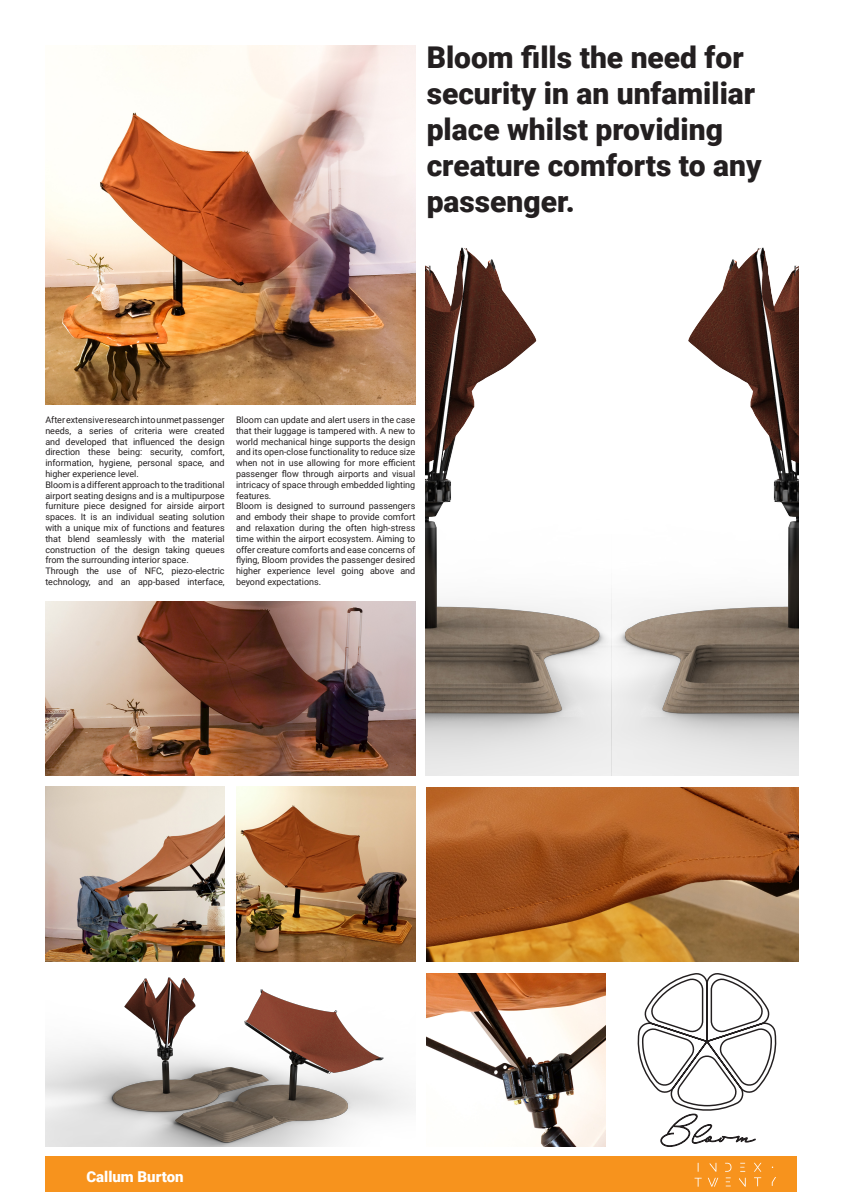
<style>
.page{position:relative;width:842px;height:1192px;background:#fff}
.page>*{position:absolute;margin:0;border:0;box-sizing:border-box;transform-origin:0 0}
.Headline{font:900 30px/36px "Roboto";color:#231f20}
.Pullout_Quote{font:900 15px "Roboto";color:#fff}
.Body_Text{font:9px/10.8px "Roboto";color:#231f20;text-align:justify}
</style>
<div class="page">
<div style="left:45px;top:1157px;width:752px;height:35px;background:#f7931d"></div>
<img style="left:676px;top:1156px;width:121px;height:31px">
<img style="left:45px;top:977px;width:369px;height:170px">
<svg style="left:637px;top:973px;width:140px;height:174px"></svg>
<img style="left:45px;top:45px;width:370px;height:360px">
<img style="left:236px;top:787px;width:179px;height:174px">
<img style="left:45px;top:787px;width:180px;height:174px">
<img style="left:425px;top:247px;width:374px;height:529px">
<img style="left:427px;top:788px;width:372px;height:173px">
<img style="left:427px;top:973px;width:179px;height:174px">
<img style="left:45px;top:602px;width:370px;height:174px">
<p class="Headline" style="left:427px;top:38px;width:336px">Bloom fills the need for security in an unfamiliar place whilst providing creature comforts to any passenger.</p>
<p class="Body_Text" style="left:45px;top:414px;width:181px">After extensive research into unmet passenger needs, a series of criteria were created and developed that influenced the design direction these being: security, comfort, information, hygiene, personal space, and higher experience level.</p>
<p class="Body_Text" style="left:45px;top:479px;width:181px">Bloom is a different approach to the traditional airport seating designs and is a multipurpose furniture piece designed for airside airport spaces. It is an individual seating solution with a unique mix of functions and features that blend seamlessly with the material construction of the design taking queues from the surrounding interior space.</p>
<p class="Body_Text" style="left:45px;top:565px;width:181px">Through the use of NFC, piezo-electric technology, and an app-based interface,</p>
<p class="Body_Text" style="left:236px;top:414px;width:181px">Bloom can update and alert users in the case that their luggage is tampered with. A new to world mechanical hinge supports the design and its open-close functionality to reduce size when not in use allowing for more efficient passenger flow through airports and visual intricacy of space through embedded lighting features.</p>
<p class="Body_Text" style="left:236px;top:500px;width:181px">Bloom is designed to surround passengers and embody their shape to provide comfort and relaxation during the often high-stress time within the airport ecosystem. Aiming to offer creature comforts and ease concerns of flying, Bloom provides the passenger desired higher experience level going above and beyond expectations.</p>
<p class="Pullout_Quote" style="left:86px;top:1166px;width:99px">Callum Burton</p>
</div>
